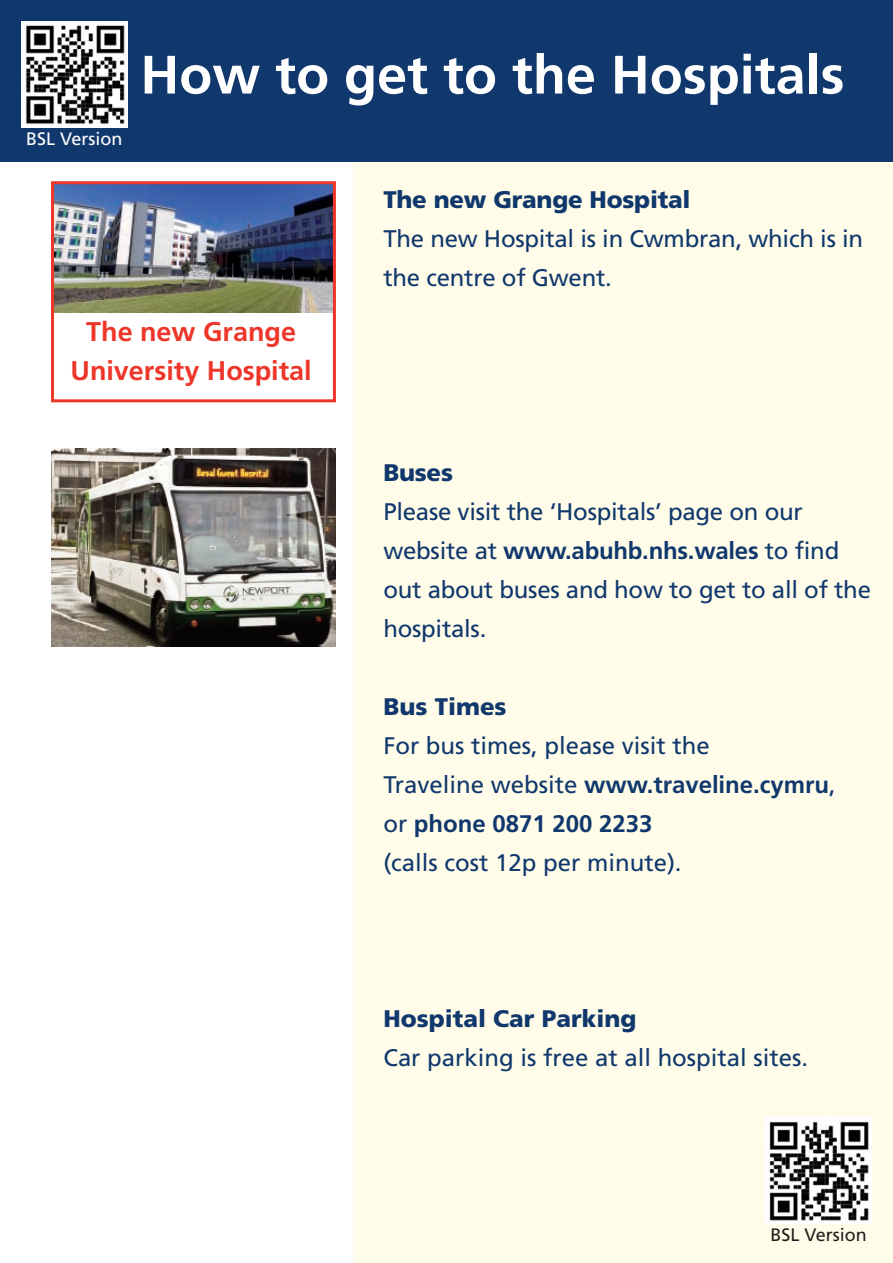
<style>
.page{position:relative;width:893px;height:1263px;background:#fff}
.page>*{position:absolute;margin:0;border:0;box-sizing:border-box;transform-origin:0 0}
.t1{font:700 54px "Frutiger";color:#fff}
.t2{font:700 27px/39px "Frutiger";color:#ee3529;text-align:center}
.t3{font:24px/39px "Frutiger";letter-spacing:-.01em;color:#11386d}
.t4{font:900 24px "Frutiger";color:#11386d}
.t5{font:18px "Frutiger";color:#fff}
.t6{font:18px "Frutiger";color:#231f20}
.s1{font-weight:700}
</style>
<div class="page">
<div style="left:353px;top:146px;width:540px;height:1117px;background:#fffde9"></div>
<div style="left:0;top:0;width:893px;height:162px;background:#11386d"></div>
<img style="left:51px;top:449px;width:285px;height:197px">
<img style="left:55px;top:185px;width:277px;height:128px">
<div style="left:51px;top:181px;width:285px;height:221px;border:3px solid #ee3529"></div>
<div style="left:21px;top:21px;width:107px;height:107px;background:#fff"></div>
<img style="left:25px;top:25px;width:100px;height:100px">
<div style="left:765px;top:1117px;width:107px;height:107px;background:#fff"></div>
<img style="left:769px;top:1121px;width:100px;height:100px">
<p class="t5" style="left:26px;top:132px;width:98px">BSL Version</p>
<h1 class="t1" style="left:140px;top:53px;width:706px">How to get to the Hospitals</h1>
<p class="t4" style="left:383px;top:190px;width:309px">The new Grange Hospital</p>
<p class="t3" style="left:383px;top:221px;width:481px">The new Hospital is in Cwmbran, which is in the centre of Gwent.</p>
<p class="t2" style="left:71px;top:314px;width:243px">The new Grange<br>University Hospital</p>
<p class="t4" style="left:383px;top:463px;width:71px">Buses</p>
<p class="t3" style="left:383px;top:494px;width:489px">Please visit the ‘Hospitals’ page on our website at <span class="s1">www.abuhb.nhs.wales</span> to find out about buses and how to get to all of the hospitals.</p>
<p class="t4" style="left:383px;top:697px;width:125px">Bus Times</p>
<p class="t3" style="left:383px;top:728px;width:454px">For bus times, please visit the<br>Traveline website <span class="s1">www.traveline.cymru</span>, or <span class="s1">phone 0871 200 2233<br></span>(calls cost 12p per minute).</p>
<p class="t4" style="left:383px;top:1009px;width:255px">Hospital Car Parking</p>
<p class="t3" style="left:383px;top:1040px;width:426px">Car parking is free at all hospital sites.</p>
<p class="t6" style="left:770px;top:1228px;width:98px">BSL Version</p>
</div>
